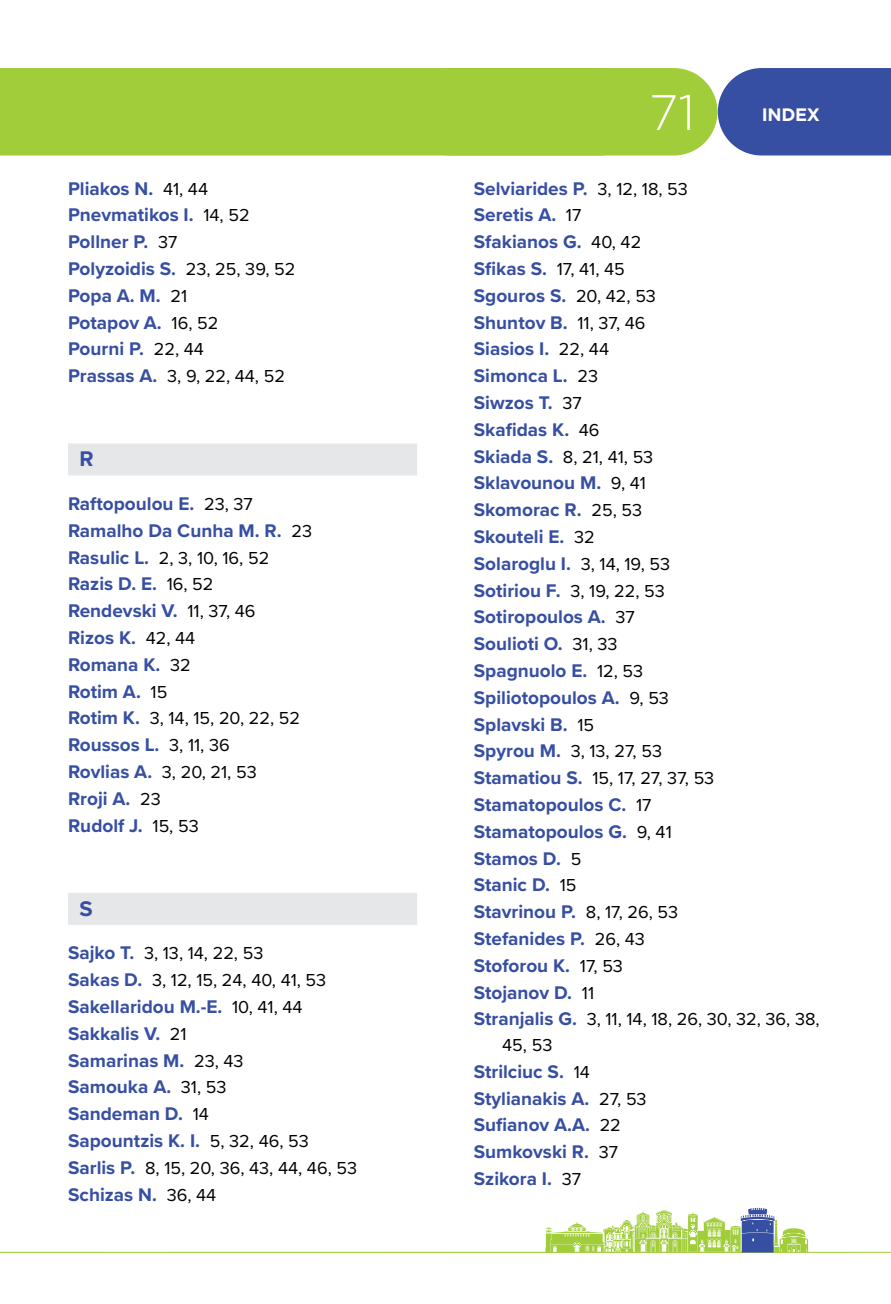
<style>
.page{position:relative;width:891px;height:1304px;background:#fff}
.page>*{position:absolute;margin:0;border:0;box-sizing:border-box;transform-origin:0 0}
.t1{font:300 50px "Gotham Greek";color:#fff}
.t2{font:700 22px "Proxima Nova";color:#374fa2}
.t3{font:700 19px/26.8px "Proxima Nova";color:#374fa2}
.t4{font:18px/26.8px "Proxima Nova";color:#000}
.t5{font:700 18px "Gotham Greek";letter-spacing:-.02em;color:#fff}
.s1{font-weight:400;font-size:18px;color:#000}
.s2{font-weight:700;font-size:19px;color:#374fa2}
</style>
<div class="page">
<hr style="left:0;top:1252px;width:890px;height:1px;background:#a1cd3a">
<svg style="left:0;top:1208px;width:850px;height:44px"></svg>
<svg style="left:645px;top:68px;width:245px;height:88px;background:#637e8e"></svg>
<div style="left:0;top:68px;width:645px;height:88px;background:#a1cd3a"></div>
<div style="left:68px;top:443px;width:349px;height:32px;background:#e6e7e8"></div>
<div style="left:68px;top:893px;width:349px;height:32px;background:#e6e7e8"></div>
<p class="t3" style="left:68px;top:174px;width:229px">Pliakos N. <span class="s1">41, 44<br></span>Pnevmatikos I. <span class="s1">14, 52<br></span>Pollner P. <span class="s1">37<br></span>Polyzoidis S. <span class="s1">23, 25, 39, 52<br></span>Popa A. M. <span class="s1">21<br></span>Potapov A. <span class="s1">16, 52<br></span>Pourni P. <span class="s1">22, 44</span></p>
<p class="t4" style="left:68px;top:362px;width:218px"><span class="s2">Prassas A.</span> 3, 9, 22, 44, 52</p>
<p class="t2" style="left:79px;top:442px;width:16px">R</p>
<p class="t3" style="left:68px;top:490px;width:245px">Raftopoulou E. <span class="s1">23, 37<br></span>Ramalho Da Cunha M. R. <span class="s1">23</span></p>
<p class="t4" style="left:68px;top:543px;width:202px"><span class="s2">Rasulic L.</span> 2, 3, 10, 16, 52</p>
<p class="t3" style="left:68px;top:570px;width:189px">Razis D. E. <span class="s1">16, 52<br></span>Rendevski V. <span class="s1">11, 37, 46<br></span>Rizos K. <span class="s1">42, 44<br></span>Romana K. <span class="s1">32<br></span>Rotim A. <span class="s1">15</span></p>
<p class="t4" style="left:68px;top:704px;width:233px"><span class="s2">Rotim K.</span> 3, 14, 15, 20, 22, 52</p>
<p class="t3" style="left:68px;top:731px;width:163px">Roussos L. <span class="s1">3, 11, 36</span></p>
<p class="t4" style="left:68px;top:758px;width:190px"><span class="s2">Rovlias A.</span> 3, 20, 21, 53</p>
<p class="t3" style="left:68px;top:785px;width:132px">Rroji A. <span class="s1">23<br></span>Rudolf J. <span class="s1">15, 53</span></p>
<p class="t2" style="left:79px;top:892px;width:15px">S</p>
<p class="t4" style="left:68px;top:939px;width:259px"><span class="s2">Sajko T.</span> 3, 13, 14, 22, 53<br><span class="s2">Sakas D.</span> 3, 12, 15, 24, 40, 41, 53</p>
<p class="t3" style="left:68px;top:993px;width:242px">Sakellaridou M.-E. <span class="s1">10, 41, 44<br></span>Sakkalis V. <span class="s1">21<br></span>Samarinas M. <span class="s1">23, 43<br></span>Samouka A. <span class="s1">31, 53<br></span>Sandeman D. <span class="s1">14<br></span>Sapountzis K. I. <span class="s1">5, 32, 46, 53</span></p>
<p class="t4" style="left:68px;top:1154px;width:290px"><span class="s2">Sarlis P.</span> 8, 15, 20, 36, 43, 44, 46, 53</p>
<p class="t3" style="left:68px;top:1180px;width:150px">Schizas N. <span class="s1">36, 44</span></p>
<h1 class="t1" style="left:648px;top:85px;width:50px">71</h1>
<p class="t5" style="left:761px;top:104px;width:60px">INDEX</p>
<p class="t3" style="left:473px;top:174px;width:215px">Selviarides P. <span class="s1">3, 12, 18, 53<br></span>Seretis A. <span class="s1">17<br></span>Sfakianos G. <span class="s1">40, 42<br></span>Sfikas S. <span class="s1">17, 41, 45<br></span>Sgouros S. <span class="s1">20, 42, 53<br></span>Shuntov B. <span class="s1">11, 37, 46<br></span>Siasios I. <span class="s1">22, 44<br></span>Simonca L. <span class="s1">23<br></span>Siwzos T. <span class="s1">37<br></span>Skafidas K. <span class="s1">46</span></p>
<p class="t4" style="left:473px;top:442px;width:181px"><span class="s2">Skiada S.</span> 8, 21, 41, 53</p>
<p class="t3" style="left:473px;top:469px;width:198px">Sklavounou M. <span class="s1">9, 41<br></span>Skomorac R. <span class="s1">25, 53<br></span>Skouteli E. <span class="s1">32<br></span>Solaroglu I. <span class="s1">3, 14, 19, 53<br></span>Sotiriou F. <span class="s1">3, 19, 22, 53<br></span>Sotiropoulos A. <span class="s1">37<br></span>Soulioti O. <span class="s1">31, 33<br></span>Spagnuolo E. <span class="s1">12, 53<br></span>Spiliotopoulos A. <span class="s1">9, 53<br></span>Splavski B. <span class="s1">15</span></p>
<p class="t4" style="left:473px;top:737px;width:242px"><span class="s2">Spyrou M.</span> 3, 13, 27, 53<br><span class="s2">Stamatiou S.</span> 15, 17, 27, 37, 53</p>
<p class="t3" style="left:473px;top:791px;width:206px">Stamatopoulos C. <span class="s1">17<br></span>Stamatopoulos G. <span class="s1">9, 41<br></span>Stamos D. <span class="s1">5<br></span>Stanic D. <span class="s1">15<br></span>Stavrinou P. <span class="s1">8, 17, 26, 53<br></span>Stefanides P. <span class="s1">26, 43<br></span>Stoforou K. <span class="s1">17, 53<br></span>Stojanov D. <span class="s1">11</span></p>
<p class="t4" style="left:502px;top:1006px;width:319px;line-height:25.6px;text-indent:-28px"><span class="s2">Stranjalis G.</span> 3, 11, 14, 18, 26, 30, 32, 36, 38,<br>45, 53</p>
<p class="t3" style="left:473px;top:1058px;width:174px">Strilciuc S. <span class="s1">14<br></span>Stylianakis A. <span class="s1">27, 53<br></span>Sufianov A.A. <span class="s1">22<br></span>Sumkovski R. <span class="s1">37<br></span>Szikora I. <span class="s1">37</span></p>
</div>
